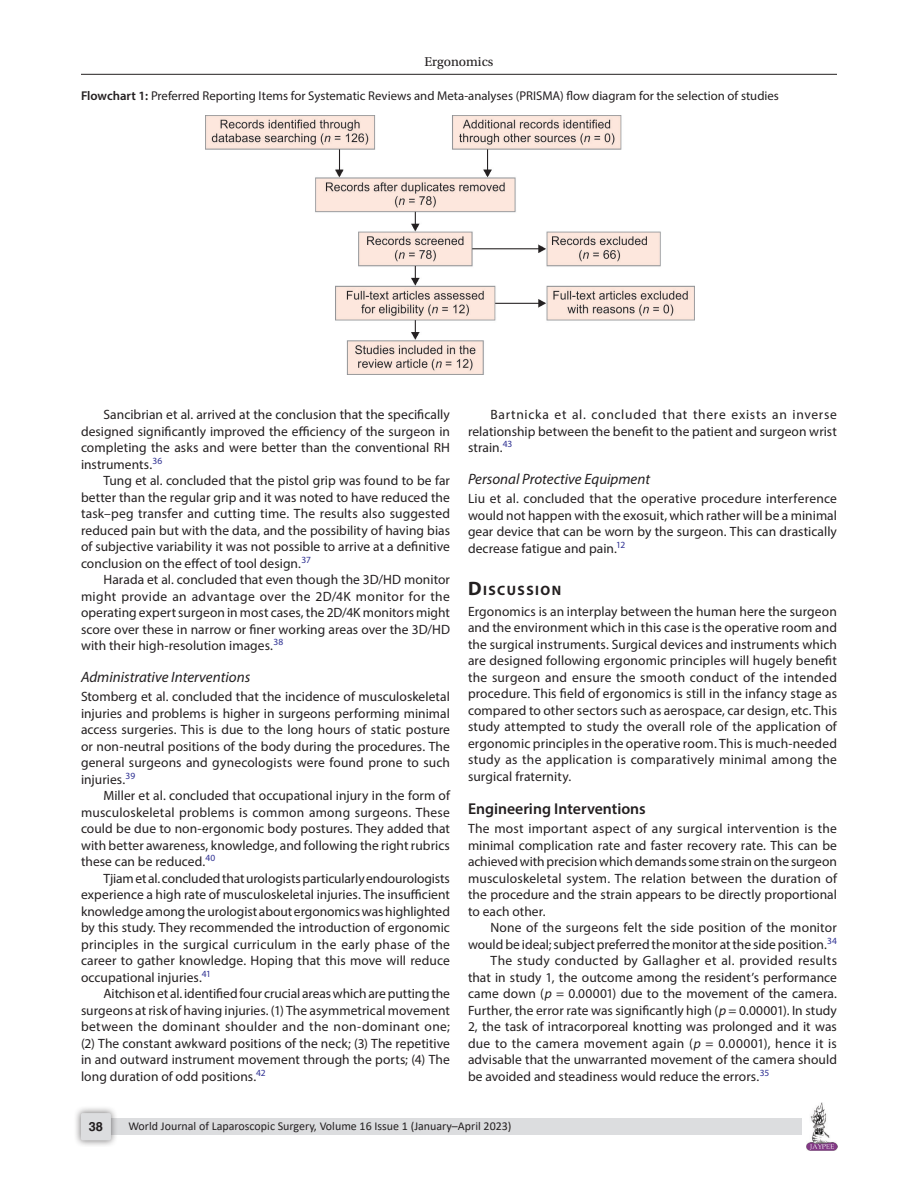
<style>
.page{position:relative;width:918px;height:1188px;background:#fff}
.page>*{position:absolute;margin:0;border:0;box-sizing:border-box;transform-origin:0 0}
.Head-2{font:600 15.75px "Myriad Pro";color:#231f20}
.Head-3{font:italic 15px "Myriad Pro";color:#231f20}
.Head-1{font:700 13.65px "Myriad Pro";letter-spacing:.105em;color:#231f20}
.Para-Indent{font:13.5px/16.5px "Myriad Pro";letter-spacing:.005em;color:#231f20;text-align:justify}
.Para-NoIndent{font:13.5px/16.5px "Myriad Pro";letter-spacing:.005em;color:#231f20;text-align:justify}
.t1{font:13.5px "Utopia Std";color:#231f20}
.FigCaption{font:12.75px "Myriad Pro";color:#231f20}
.t2{font:700 12.75px "Helvetica LT Std";color:#231f20}
.t3{font:12px "Calibri";color:#231f20}
.s1{font-weight:600}
.s2{font-size:19.5px}
.s3{font-style:italic}
</style>
<div class="page">
<hr style="left:81px;top:74px;width:756px;height:1px;background:#231f20">
<img style="left:807px;top:1103px;width:30px;height:48px">
<div style="left:96px;top:1119px;width:706px;height:16px;background:#dcdddf"></div>
<div style="left:73px;top:1106px;width:45px;height:41px;background:#231f20;opacity:.61"></div>
<div style="left:81px;top:1113px;width:30px;height:27px;background:#dcdddf;border-radius:2px"></div>
<img style="left:206px;top:116px;width:488px;height:259px">
<p class="t1" style="left:424px;top:55px;width:71px">Ergonomics</p>
<p class="FigCaption" style="left:81px;top:87px;width:699px"><span class="s1">Flowchart 1:</span> Preferred Reporting Items for Systematic Reviews and Meta-analyses (PRISMA) flow diagram for the selection of studies</p>
<p class="Para-Indent" style="left:81px;top:406px;width:371px;text-indent:22px">Sancibrian et al. arrived at the conclusion that the specifically designed significantly improved the efficiency of the surgeon in completing the asks and were better than the conventional RH instruments.<sup>36</sup></p>
<p class="Para-Indent" style="left:81px;top:472px;width:371px;text-indent:22px">Tung et al. concluded that the pistol grip was found to be far better than the regular grip and it was noted to have reduced the task–peg transfer and cutting time. The results also suggested reduced pain but with the data, and the possibility of having bias of subjective variability it was not possible to arrive at a definitive conclusion on the effect of tool design.<sup>37</sup></p>
<p class="Para-Indent" style="left:81px;top:571px;width:371px;text-indent:22px">Harada et al. concluded that even though the 3D/HD monitor might provide an advantage over the 2D/4K monitor for the operating expert surgeon in most cases, the 2D/4K monitors might score over these in narrow or finer working areas over the 3D/HD with their high-resolution images.<sup>38</sup></p>
<p class="Head-3" style="left:81px;top:668px;width:171px">Administrative Interventions</p>
<p class="Para-NoIndent" style="left:81px;top:688px;width:371px">Stomberg et al. concluded that the incidence of musculoskeletal injuries and problems is higher in surgeons performing minimal access surgeries. This is due to the long hours of static posture or non-neutral positions of the body during the procedures. The general surgeons and gynecologists were found prone to such injuries.<sup>39</sup></p>
<p class="Para-Indent" style="left:81px;top:787px;width:371px;text-indent:22px">Miller et al. concluded that occupational injury in the form of musculoskeletal problems is common among surgeons. These could be due to non-ergonomic body postures. They added that with better awareness, knowledge, and following the right rubrics these can be reduced.<sup>40</sup></p>
<p class="Para-Indent" style="left:81px;top:870px;width:371px;text-indent:22px">Tjiam et al. concluded that urologists particularly endourologists experience a high rate of musculoskeletal injuries. The insufficient knowledge among the urologist about ergonomics was highlighted by this study. They recommended the introduction of ergonomic principles in the surgical curriculum in the early phase of the career to gather knowledge. Hoping that this move will reduce occupational injuries.<sup>41</sup></p>
<p class="Para-Indent" style="left:81px;top:985px;width:371px;text-indent:22px">Aitchison et al. identified four crucial areas which are putting the surgeons at risk of having injuries. (1) The asymmetrical movement between the dominant shoulder and the non-dominant one; (2) The constant awkward positions of the neck; (3) The repetitive in and outward instrument movement through the ports; (4) The long duration of odd positions.<sup>42</sup></p>
<p class="Para-Indent" style="left:468px;top:406px;width:371px;text-indent:22px">Bartnicka et al. concluded that there exists an inverse relationship between the benefit to the patient and surgeon wrist strain.<sup>43</sup></p>
<p class="Head-3" style="left:468px;top:470px;width:184px">Personal Protective Equipment</p>
<p class="Para-NoIndent" style="left:468px;top:490px;width:371px">Liu et al. concluded that the operative procedure interference would not happen with the exosuit, which rather will be a minimal gear device that can be worn by the surgeon. This can drastically decrease fatigue and pain.<sup>12</sup></p>
<p class="Head-1" style="left:468px;top:581px;width:95px"><span class="s2">D</span>ISCUSSION</p>
<p class="Para-NoIndent" style="left:468px;top:603px;width:371px">Ergonomics is an interplay between the human here the surgeon and the environment which in this case is the operative room and the surgical instruments. Surgical devices and instruments which are designed following ergonomic principles will hugely benefit the surgeon and ensure the smooth conduct of the intended procedure. This field of ergonomics is still in the infancy stage as compared to other sectors such as aerospace, car design, etc. This study attempted to study the overall role of the application of ergonomic principles in the operative room. This is much-needed study as the application is comparatively minimal among the surgical fraternity.</p>
<p class="Head-2" style="left:468px;top:799px;width:179px">Engineering Interventions</p>
<p class="Para-NoIndent" style="left:468px;top:820px;width:371px">The most important aspect of any surgical intervention is the minimal complication rate and faster recovery rate. This can be achieved with precision which demands some strain on the surgeon musculoskeletal system. The relation between the duration of the procedure and the strain appears to be directly proportional to each other.</p>
<p class="Para-Indent" style="left:468px;top:919px;width:371px;text-align:right">None of the surgeons felt the side position of the monitor would be ideal; subject preferred the monitor at the side position.<sup>34</sup></p>
<p class="Para-Indent" style="left:468px;top:952px;width:371px;text-indent:22px">The study conducted by Gallagher et al. provided results that in study 1, the outcome among the resident’s performance came down (<span class="s3">p</span> = 0.00001) due to the movement of the camera.<br>Further, the error rate was significantly high (<span class="s3">p</span> = 0.00001). In study 2, the task of intracorporeal knotting was prolonged and it was due to the camera movement again (<span class="s3">p</span> = 0.00001), hence it is advisable that the unwarranted movement of the camera should be avoided and steadiness would reduce the errors.<sup>35</sup></p>
<p class="t2" style="left:89px;top:1119px;width:16px">38</p>
<p class="t3" style="left:128px;top:1117px;width:385px">World Journal of Laparoscopic Surgery, Volume 16 Issue 1 (January–April 2023)</p>
</div>
